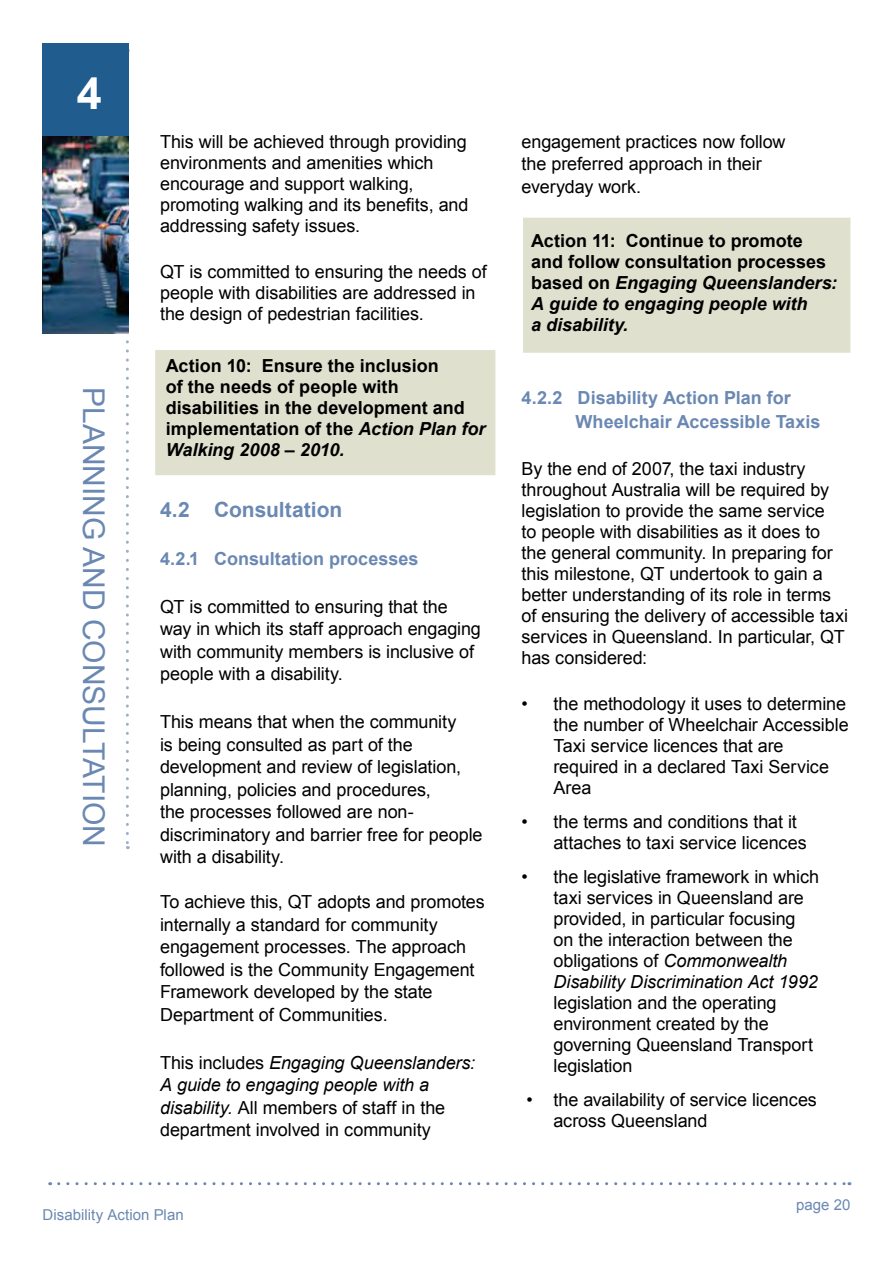
<style>
.page{position:relative;width:893px;height:1263px;background:#fff}
.page>*{position:absolute;margin:0;border:0;box-sizing:border-box;transform-origin:0 0}
.t1{font:700 45px "Arial";color:#fff}
.t2{font:30px "Arial";color:#6a88b2}
.t3{font:700 21px "Arial";color:#6a88b2}
.t4{font:18px/21px "Arial";letter-spacing:-.005em;color:#000}
.t5{font:700 18px/21px "Arial";color:#000}
.t6{font:700 18px/24px "Arial";color:#6a88b2}
.t7{font:15px "Arial";color:#6a88b2}
.s1{font-style:italic}
</style>
<div class="page">
<svg style="left:59px;top:1182px;width:791px;height:3px"></svg>
<svg style="left:126px;top:334px;width:3px;height:515px"></svg>
<div style="left:43px;top:43px;width:86px;height:94px;background:#215c8f"></div>
<img style="left:43px;top:136px;width:86px;height:198px">
<div style="left:523px;top:218px;width:327px;height:135px;background:#dfe1ce;border:2px solid #dfe1ce"></div>
<div style="left:155px;top:350px;width:340px;height:125px;background:#dfe1ce"></div>
<h1 class="t1" style="left:77px;top:63px;width:27px">4</h1>
<h2 class="t2" style="left:113px;top:387px;width:456px;rotate:90deg">PLANNING AN D CONSULTATION</h2>
<p class="t4" style="left:160px;top:131px;width:310px">This will be achieved through providing environments and amenities which encourage and support walking, promoting walking and its benefits, and addressing safety issues.</p>
<p class="t4" style="left:160px;top:262px;width:328px">QT is committed to ensuring the needs of people with disabilities are addressed in the design of pedestrian facilities.</p>
<p class="t5" style="left:166px;top:356px;width:321px">Action 10: Ensure the inclusion<br>of the needs of people with disabilities in the development and implementation of the <span class="s1">Action Plan for<br>Walking 2008 – 2010.</span></p>
<p class="t3" style="left:160px;top:495px;width:184px">4.2 Consultation</p>
<p class="t6" style="left:160px;top:547px;width:260px">4.2.1 Consultation processes</p>
<p class="t4" style="left:160px;top:595px;width:322px;line-height:22.5px">QT is committed to ensuring that the way in which its staff approach engaging with community members is inclusive of people with a disability.</p>
<p class="t4" style="left:160px;top:711px;width:324px;line-height:22.5px">This means that when the community<br>is being consulted as part of the development and review of legislation, planning, policies and procedures,<br>the processes followed are non&shy;discriminatory and barrier free for people with a disability.</p>
<p class="t4" style="left:160px;top:891px;width:326px;line-height:22.5px">To achieve this, QT adopts and promotes internally a standard for community engagement processes. The approach followed is the Community Engagement Framework developed by the state Department of Communities.</p>
<p class="t4" style="left:160px;top:1051px;width:317px;line-height:22.5px">This includes <span class="s1">Engaging Queenslanders:<br>A guide to engaging people with a disability.</span> All members of staff in the department involved in community</p>
<p class="t7" style="left:43px;top:1205px;width:143px">Disability Action Plan</p>
<p class="t4" style="left:522px;top:130px;width:266px;line-height:22.5px">engagement practices now follow the preferred approach in their everyday work.</p>
<p class="t5" style="left:531px;top:231px;width:307px">Action 11: Continue to promote and follow consultation processes based on <span class="s1">Engaging Queenslanders:<br>A guide to engaging people with<br>a disability.</span></p>
<p class="t6" style="left:576px;top:386px;width:246px;text-indent:-54px">4.2.2 Disability Action Plan for<br>Wheelchair Accessible Taxis</p>
<p class="t4" style="left:522px;top:458px;width:328px">By the end of 2007, the taxi industry throughout Australia will be required by legislation to provide the same service<br>to people with disabilities as it does to the general community. I n preparing for this milestone, QT undertook to gain a better understanding of its role in terms of ensuring the delivery of accessible taxi services in Queensland. I n particular, QT has considered:</p>
<p class="t4" style="left:553px;top:694px;width:297px;text-indent:-32px">• the methodology it uses to determine the number of Wheelchair Accessible<br>Taxi service licences that are required in a declared Taxi Service<br>Area</p>
<p class="t4" style="left:553px;top:811px;width:255px;text-indent:-32px">• the terms and conditions that it attaches to taxi service licences</p>
<p class="t4" style="left:553px;top:866px;width:267px;text-indent:-32px">• the legislative framework in which taxi services in Queensland are provided, in particular focusing on the interaction between the obligations of <span class="s1">Commonwealth Disability Discrimination Act 1992</span></p>
<p class="t4" style="left:553px;top:992px;width:261px">legislation and the operating environment created by the governing Queensland Transport legislation</p>
<p class="t4" style="left:553px;top:1089px;width:265px;text-indent:-27px">• the availability of service licences across Queensland</p>
<p class="t7" style="left:796px;top:1195px;width:56px">page 20</p>
</div>
